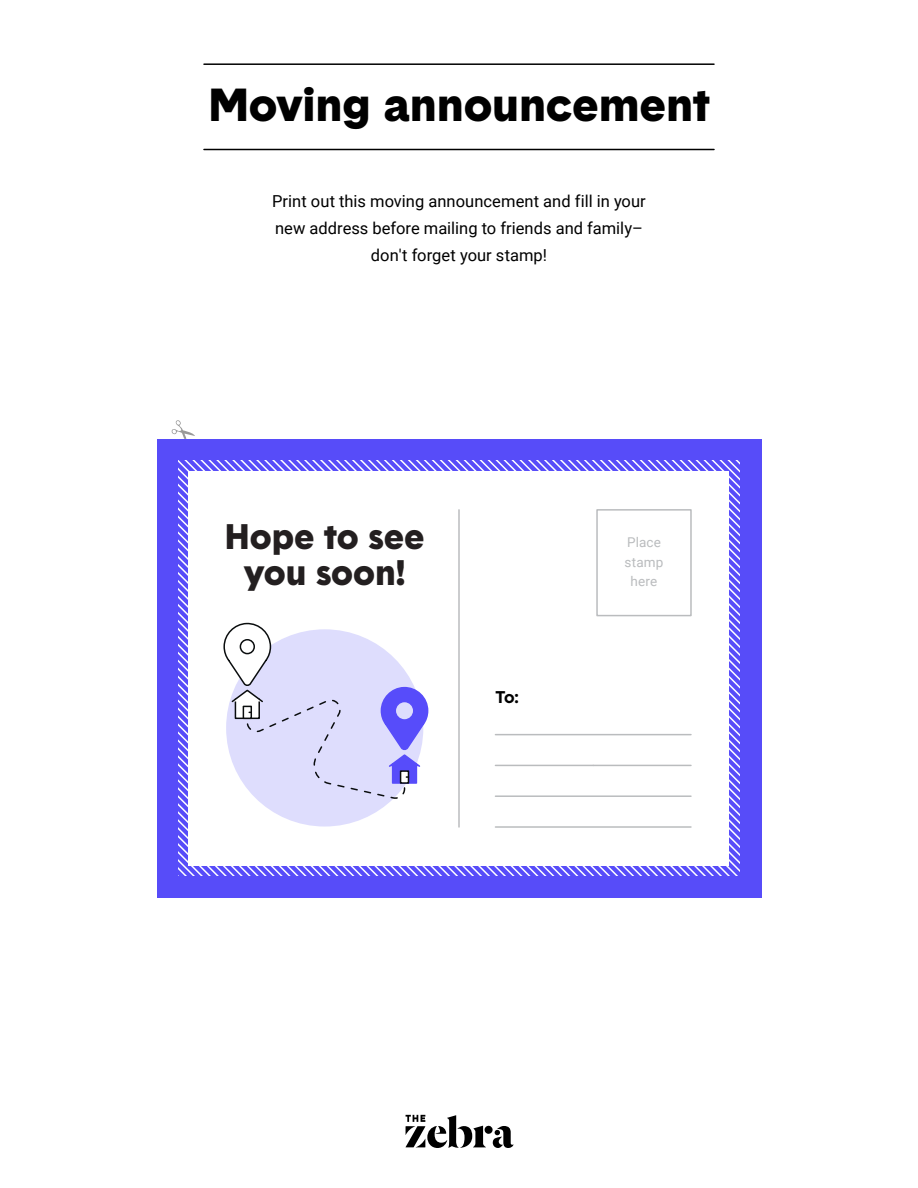
<style>
.page{position:relative;width:918px;height:1188px;background:#fff}
.page>*{position:absolute;margin:0;border:0;box-sizing:border-box;transform-origin:0 0}
.t1{font:900 45px "Basetica";letter-spacing:-.005em;color:#000}
.t2{font:900 34.5px/36px "Basetica";color:#231f20;text-align:center}
.t3{font:16.5px/27px "Roboto";color:#000;text-align:center}
.t4{font:700 16.5px "Basetica";color:#000}
.t5{font:13.5px/19.5px "Roboto";letter-spacing:.01em;color:#babcbe;text-align:center}
</style>
<div class="page">
<hr style="left:204px;top:149px;width:510px;height:1px;background:#000">
<hr style="left:204px;top:63px;width:510px;height:2px;background:#000">
<svg style="left:406px;top:1115px;width:108px;height:33px"></svg>
<div style="left:157px;top:439px;width:604px;height:459px;background:#574cf9"></div>
<svg style="left:179px;top:460px;width:560px;height:163px"></svg>
<div style="left:189px;top:471px;width:540px;height:394px;background:#fff"></div>
<svg style="left:171px;top:420px;width:24px;height:19px"></svg>
<hr style="left:458px;top:510px;width:2px;height:317px;background:#babcbe">
<div style="left:596px;top:509px;width:96px;height:107px;border:2px solid #babcbe"></div>
<svg style="left:179px;top:623px;width:560px;height:253px"></svg>
<h1 class="t1" style="left:208px;top:72px;width:503px">Moving announcement</h1>
<p class="t3" style="left:272px;top:187px;width:375px">Print out this moving announcement and fill in your new address before mailing to friends and family– don't forget your stamp!</p>
<h2 class="t2" style="left:225px;top:517px;width:201px">Hope to see you soon!</h2>
<p class="t4" style="left:495px;top:686px;width:25px">To:</p>
<p class="t5" style="left:625px;top:532px;width:40px">Place stamp here</p>
</div>
